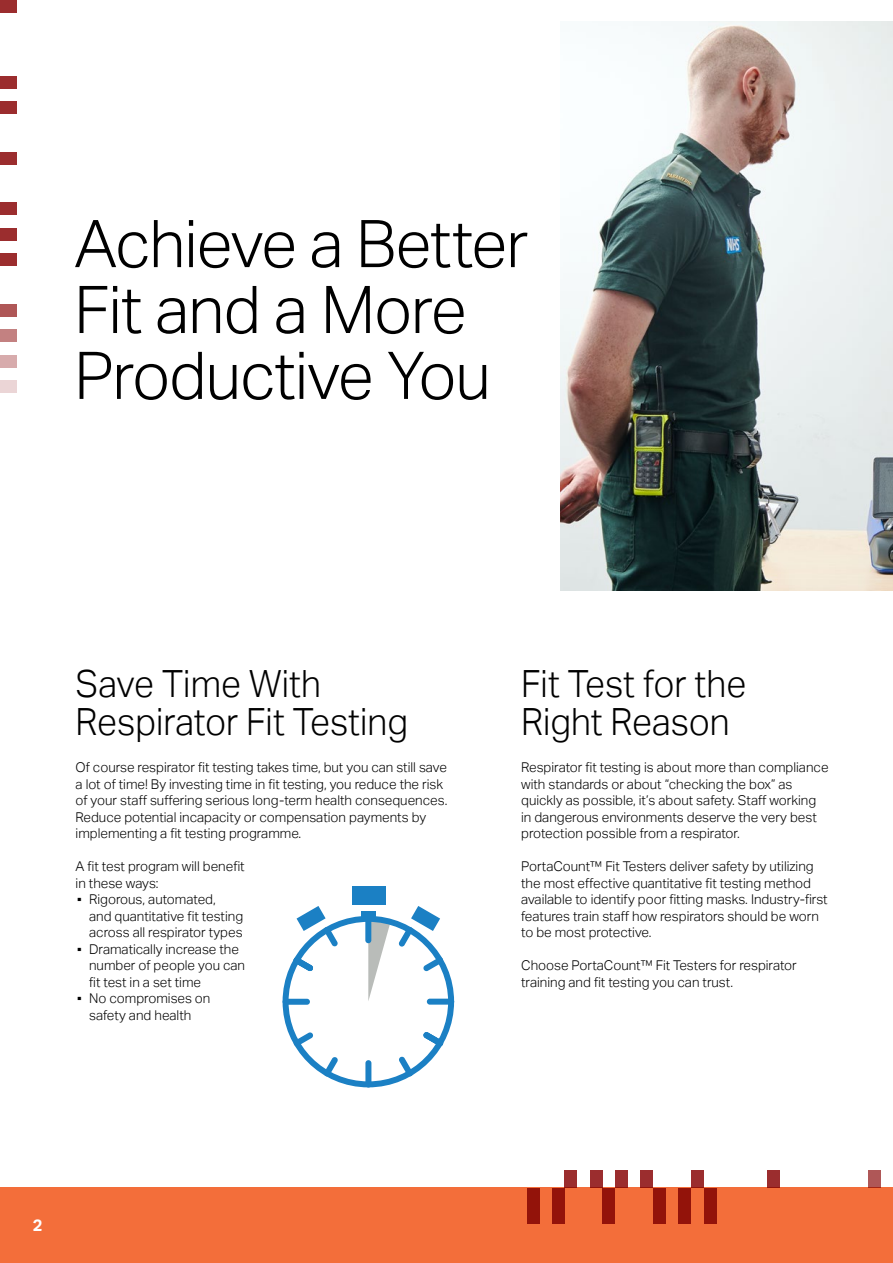
<style>
.page{position:relative;width:893px;height:1263px;background:#fff}
.page>*{position:absolute;margin:0;border:0;box-sizing:border-box;transform-origin:0 0}
.t1{font:300 65.85px/65.8px "Aktiv Grotesk";letter-spacing:-.02em;color:#000}
.t2{font:300 37.5px/37.5px "Aktiv Grotesk";color:#000;scale:.95 1}
.t3{font:700 16.5px "Aktiv Grotesk";color:#fff}
.t4{font:300 13.5px/16.5px "Aktiv Grotesk";color:#000}
.s1{font-weight:400}
</style>
<div class="page">
<div style="left:0;top:1187px;width:893px;height:76px;background:#f36e3a"></div>
<img style="left:560px;top:22px;width:333px;height:569px">
<div style="left:552px;top:1188px;width:13px;height:35px;background:#93130a"></div>
<div style="left:679px;top:1188px;width:12px;height:35px;background:#93130a"></div>
<div style="left:704px;top:1188px;width:12px;height:35px;background:#93130a"></div>
<div style="left:527px;top:1188px;width:12px;height:35px;background:#93130a"></div>
<div style="left:653px;top:1188px;width:13px;height:35px;background:#93130a"></div>
<div style="left:603px;top:1188px;width:12px;height:35px;background:#93130a"></div>
<div style="left:565px;top:1170px;width:12px;height:18px;background:#9b2d2e"></div>
<div style="left:590px;top:1170px;width:13px;height:18px;background:#9b2d2e"></div>
<div style="left:615px;top:1170px;width:13px;height:18px;background:#9b2d2e"></div>
<div style="left:691px;top:1170px;width:13px;height:18px;background:#9b2d2e"></div>
<div style="left:767px;top:1170px;width:13px;height:18px;background:#9b2d2e"></div>
<div style="left:640px;top:1170px;width:13px;height:18px;background:#9b2d2e"></div>
<div style="left:868px;top:1170px;width:13px;height:18px;background:#af5757"></div>
<div style="left:0;top:0;width:16px;height:13px;background:#9b2d2e"></div>
<div style="left:0;top:101px;width:16px;height:13px;background:#9b2d2e"></div>
<div style="left:0;top:152px;width:16px;height:13px;background:#9b2d2e"></div>
<div style="left:0;top:202px;width:16px;height:13px;background:#9b2d2e"></div>
<div style="left:0;top:228px;width:16px;height:13px;background:#9b2d2e"></div>
<div style="left:0;top:76px;width:16px;height:13px;background:#9b2d2e"></div>
<div style="left:0;top:253px;width:16px;height:13px;background:#9b2d2e"></div>
<div style="left:0;top:304px;width:16px;height:13px;background:#af5757"></div>
<div style="left:0;top:329px;width:16px;height:13px;background:#c38181"></div>
<div style="left:0;top:355px;width:16px;height:13px;background:#d7abac"></div>
<div style="left:0;top:380px;width:16px;height:13px;background:#ebd5d6"></div>
<div style="left:352px;top:886px;width:33px;height:19px;background:#1b80c4"></div>
<svg style="left:283px;top:906px;width:171px;height:181px"></svg>
<h1 class="t1" style="left:74px;top:211px;width:455px">Achieve a Better<br>Fit and a More<br>Productive You</h1>
<h2 class="t2" style="left:76px;top:666px;width:352px">Save Time With<br>Respirator Fit Testing</h2>
<p class="t4" style="left:76px;top:759px;width:373px">Of course respirator fit testing takes time, but you can still save a lot of time! By investing time in fit testing, you reduce the risk of your staff suffering serious long-term health consequences.<br>Reduce potential incapacity or compensation payments by implementing a fit testing programme.</p>
<p class="t4" style="left:76px;top:858px;width:171px">A fit test program will benefit in these ways:</p>
<p class="t4" style="left:89px;top:891px;width:156px;text-indent:-14px"><span class="s1">▪</span> Rigorous, automated,<br>and quantitative fit testing across all respirator types</p>
<p class="t4" style="left:89px;top:941px;width:157px;text-indent:-14px"><span class="s1">▪</span> Dramatically increase the number of people you can fit test in a set time</p>
<p class="t4" style="left:76px;top:990px;width:136px;text-align:center"><span class="s1">▪</span> No compromises on safety and health</p>
<h2 class="t2" style="left:521px;top:666px;width:239px">Fit Test for the<br>Right Reason</h2>
<p class="t4" style="left:521px;top:759px;width:309px">Respirator fit testing is about more than compliance with standards or about “checking the box” as quickly as possible, it’s about safety. Staff working in dangerous environments deserve the very best protection possible from a respirator.</p>
<p class="t4" style="left:521px;top:858px;width:308px">PortaCount™ Fit Testers deliver safety by utilizing the most effective quantitative fit testing method available to identify poor fitting masks. Industry-first features train staff how respirators should be worn to be most protective.</p>
<p class="t4" style="left:521px;top:957px;width:277px">Choose PortaCount™ Fit Testers for respirator training and fit testing you can trust.</p>
<p class="t3" style="left:33px;top:1216px;width:11px">2</p>
</div>
